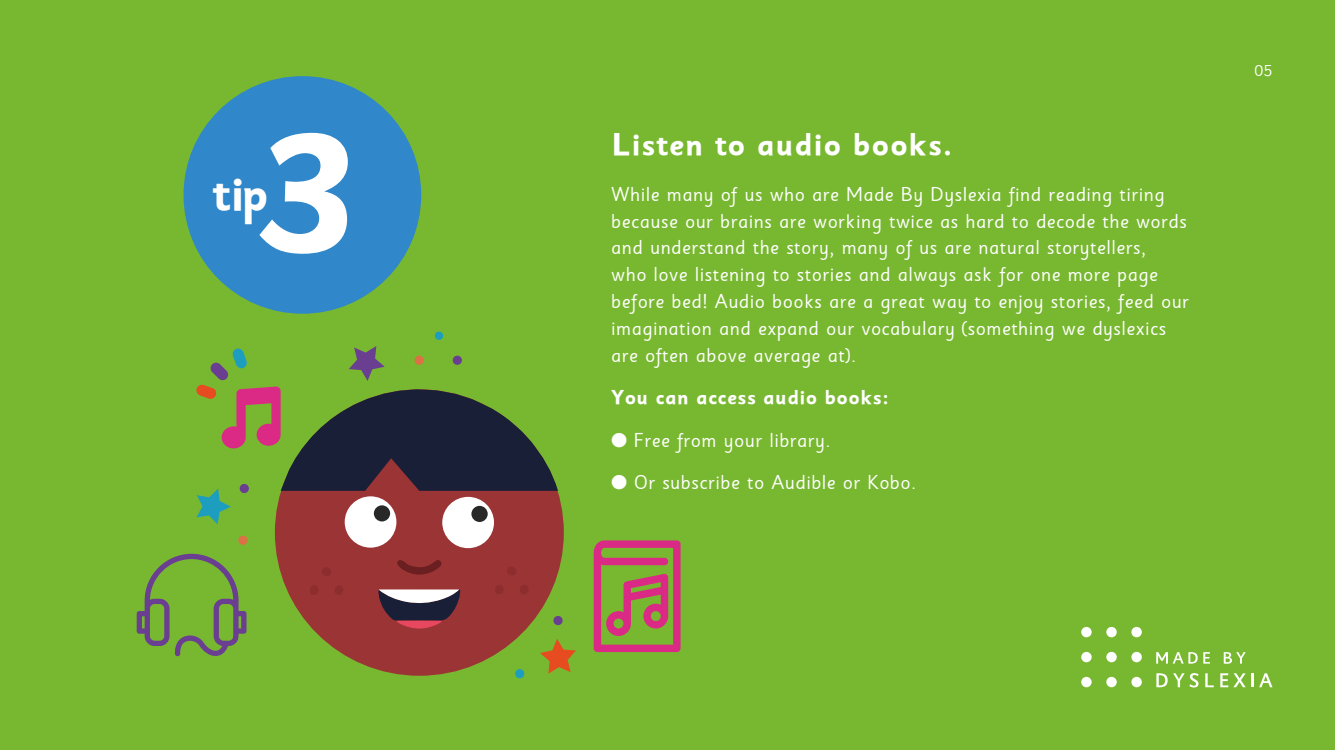
<style>
.page{position:relative;width:1335px;height:750px;background:#fff}
.page>*{position:absolute;margin:0;border:0;box-sizing:border-box;transform-origin:0 0}
.t1{font:700 188.38px "Sassoon Sans Slope";color:#fff}
.t2{font:700 47.94px "Sassoon Sans";color:#fff}
.t3{font:700 31.25px "Sassoon Sans";letter-spacing:.02em;color:#fff}
.t4{font:20px/26.9px "Sassoon Sans";letter-spacing:.02em;color:#fff}
.t5{font:700 20px "Sassoon Sans";letter-spacing:.02em;color:#fff}
.t6{font:15.62px "Sassoon Sans";color:#fff}
</style>
<div class="page">
<div style="left:0;top:0;width:1334px;height:750px;background:#78b830"></div>
<div style="left:275px;top:389px;width:289px;height:287px;background:#9b3435;border-radius:50%"></div>
<svg style="left:397px;top:560px;width:45px;height:15px"></svg>
<div style="left:345px;top:496px;width:51px;height:52px;background:#fff;border-radius:50%"></div>
<div style="left:442px;top:497px;width:52px;height:51px;background:#fff;border-radius:50%"></div>
<svg style="left:507px;top:567px;width:9px;height:8px"></svg>
<svg style="left:520px;top:585px;width:8px;height:9px"></svg>
<svg style="left:495px;top:585px;width:8px;height:9px"></svg>
<svg style="left:322px;top:567px;width:9px;height:9px"></svg>
<svg style="left:335px;top:586px;width:8px;height:9px"></svg>
<svg style="left:310px;top:586px;width:8px;height:9px"></svg>
<svg style="left:378px;top:589px;width:83px;height:40px"></svg>
<svg style="left:593px;top:540px;width:87px;height:112px"></svg>
<svg style="left:137px;top:554px;width:109px;height:103px"></svg>
<svg style="left:238px;top:535px;width:10px;height:10px"></svg>
<svg style="left:434px;top:331px;width:9px;height:9px"></svg>
<svg style="left:196px;top:346px;width:362px;height:179px"></svg>
<svg style="left:540px;top:639px;width:36px;height:35px"></svg>
<svg style="left:553px;top:616px;width:10px;height:10px"></svg>
<svg style="left:515px;top:669px;width:10px;height:10px"></svg>
<div style="left:183px;top:76px;width:238px;height:238px;background:#3087c9;border-radius:50%"></div>
<svg style="left:1156px;top:652px;width:41px;height:12px"></svg>
<svg style="left:1203px;top:652px;width:6px;height:12px"></svg>
<svg style="left:1223px;top:652px;width:22px;height:12px"></svg>
<svg style="left:1156px;top:673px;width:11px;height:14px"></svg>
<svg style="left:1173px;top:673px;width:25px;height:15px"></svg>
<svg style="left:1205px;top:673px;width:8px;height:14px"></svg>
<svg style="left:1220px;top:673px;width:25px;height:14px"></svg>
<svg style="left:1251px;top:673px;width:2px;height:14px"></svg>
<svg style="left:1259px;top:673px;width:13px;height:14px"></svg>
<div style="left:1081px;top:627px;width:10px;height:10px;background:#fff;border-radius:50%"></div>
<div style="left:1081px;top:652px;width:10px;height:10px;background:#fff;border-radius:50%"></div>
<div style="left:1081px;top:677px;width:10px;height:10px;background:#fff;border-radius:50%"></div>
<div style="left:1106px;top:627px;width:10px;height:10px;background:#fff;border-radius:50%"></div>
<div style="left:1106px;top:652px;width:10px;height:10px;background:#fff;border-radius:50%"></div>
<div style="left:1106px;top:677px;width:10px;height:10px;background:#fff;border-radius:50%"></div>
<div style="left:1131px;top:627px;width:10px;height:10px;background:#fff;border-radius:50%"></div>
<div style="left:1131px;top:652px;width:10px;height:10px;background:#fff;border-radius:50%"></div>
<div style="left:1131px;top:677px;width:10px;height:10px;background:#fff;border-radius:50%"></div>
<h1 class="t1" style="left:257px;top:76px;width:97px">3</h1>
<h2 class="t2" style="left:212px;top:177px;width:58px">tip</h2>
<h3 class="t3" style="left:611px;top:133px;width:343px">Listen to audio books.</h3>
<p class="t4" style="left:611px;top:183px;width:579px">While many of us who are Made By Dyslexia find reading tiring because our brains are working twice as hard to decode the words and understand the story, many of us are natural storytellers,<br>who love listening to stories and always ask for one more page before bed! Audio books are a great way to enjoy stories, feed our imagination and expand our vocabulary (something we dyslexics are often above average at).</p>
<p class="t5" style="left:611px;top:390px;width:279px">You can access audio books:</p>
<p class="t4" style="left:611px;top:429px;width:221px">● Free from your library.</p>
<p class="t4" style="left:611px;top:472px;width:306px">● Or subscribe to Audible or Kobo.</p>
<p class="t6" style="left:1254px;top:65px;width:19px">05</p>
</div>
